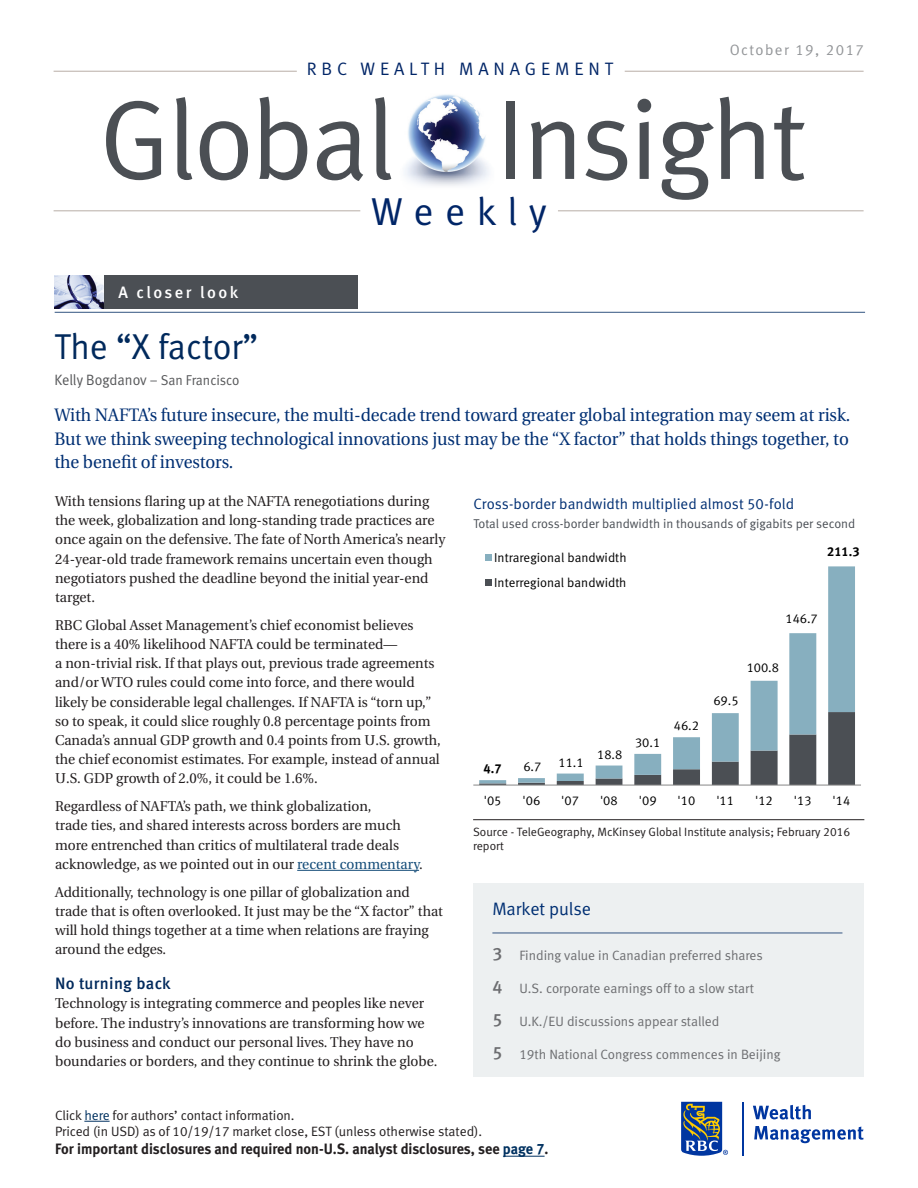
<style>
.page{position:relative;width:918px;height:1188px;background:#fff}
.page>*{position:absolute;margin:0;border:0;box-sizing:border-box;transform-origin:0 0}
.t1{font:112.5px "Meta Normal LF";letter-spacing:-.025em;color:#4b4f54}
.t2{font:39px "Meta Normal LF";letter-spacing:.3em;color:#002567}
.Title_-_Pg_1{font:36px "Meta Normal LF";color:#00295c}
.Intro_Para_-_Pg_1{font:18px/23.2px "Utopia";letter-spacing:-.005em;color:#002f73;text-align:justify;scale:.95 1}
.t3{font:18px "Meta Normal LF";letter-spacing:.27em;color:#002567}
.t4{font:18px "Meta Normal LF";letter-spacing:-.005em;color:#002f73}
.Text_Headlines{font:16.5px "Meta Medium LF";letter-spacing:.02em;color:#00295c}
.Bar_Heading_text{font:16.5px "Meta Medium LF";letter-spacing:.15em;color:#fff}
.t5{font:15px "Meta Bold LF";color:#231f20;scale:.96 1}
.Graph_Diagram_Header{font:15px "Meta Normal LF";color:#002f73}
.Author_text{font:15px "Meta Normal LF";color:#57585a;scale:.95 1}
.t6{font:15px "Meta Normal LF";letter-spacing:.1em;color:#4b4f54}
.Body_Copy{font:14.25px/19.2px "Utopia";color:#231f20}
.TOC_text_-_Pg_1{font:13.5px "Meta Normal LF";color:#6c6d70}
.t7{font:13.5px/16.2px "Meta Normal LF";letter-spacing:-.005em;color:#231f20}
.t8{font:12.9px/24.9px "Meta Normal LF";color:#000}
.t9{font:12.9px "Meta Bold LF";color:#000}
.Graph_Diagram_Subhea{font:12.75px "Meta Normal LF";color:#4a4f55}
.Disclosure_Source_w{font:12px/13.5px "Meta Normal LF";color:#231f20}
.s1{font-size:14.25px}
.s2{color:#134b78}
.s3{font-family:"Meta Medium LF";font-size:18px}
.s4{color:#003160}
</style>
<div class="page">
<svg style="left:84px;top:1121px;width:26px;height:1px"></svg>
<hr style="left:503px;top:1156px;width:42px;height:1px;background:#003160">
<hr style="left:297px;top:870px;width:122px;height:1px;background:#134b78">
<hr style="left:55px;top:312px;width:810px;height:1px;background:#325481">
<div style="left:55px;top:276px;width:303px;height:33px;background:#4b4f54"></div>
<img style="left:55px;top:276px;width:49px;height:33px">
<svg style="left:681px;top:1102px;width:47px;height:54px;background:#5c769a"></svg>
<hr style="left:743px;top:1102px;width:1px;height:54px;background:#0036a0">
<svg style="left:753px;top:1105px;width:58px;height:15px"></svg>
<svg style="left:754px;top:1126px;width:110px;height:17px"></svg>
<hr style="left:54px;top:210px;width:306px;height:1px;background:#b8ada6">
<hr style="left:558px;top:210px;width:306px;height:1px;background:#b8ada6">
<img style="left:404px;top:94px;width:85px;height:92px">
<hr style="left:54px;top:71px;width:243px;height:1px;background:#b8ada6">
<hr style="left:625px;top:71px;width:239px;height:1px;background:#b8ada6">
<hr style="left:473px;top:819px;width:391px;height:1px;background:#231f20">
<svg style="left:479px;top:783px;width:376px;height:2px"></svg>
<svg style="left:479px;top:566px;width:376px;height:217px"></svg>
<hr style="left:473px;top:785px;width:388px;height:1px;background:#868686">
<div style="left:485px;top:554px;width:6px;height:7px;background:#87afbf"></div>
<div style="left:485px;top:579px;width:6px;height:7px;background:#4b4f54"></div>
<div style="left:473px;top:883px;width:391px;height:194px;background:#edf0f1"></div>
<hr style="left:492px;top:933px;width:350px;height:1px;background:#325481">
<p class="t6" style="left:729px;top:41px;width:136px">October 19, 2017</p>
<p class="t3" style="left:307px;top:59px;width:308px">RBC WEALTH MANAGEMENT</p>
<p class="t1" style="left:99px;top:75px;width:709px">Global Insight</p>
<p class="t2" style="left:371px;top:189px;width:177px">Weekly</p>
<p class="Bar_Heading_text" style="left:118px;top:282px;width:121px">A closer look</p>
<p class="Title_-_Pg_1" style="left:55px;top:326px;width:205px">The “X factor”</p>
<p class="Author_text" style="left:55px;top:371px;width:196px">Kelly Bogdanov <span class="s1">– San Francisco</span></p>
<p class="Intro_Para_-_Pg_1" style="left:54px;top:404px;width:839px">With NAFTA’s future insecure, the multi-decade trend toward greater global integration may seem at risk.<br>But we think sweeping technological innovations just may be the “X factor” that holds things together, to the benefit of investors.</p>
<p class="Body_Copy" style="left:55px;top:492px;width:392px">With tensions flaring up at the NAFTA renegotiations during the week, globalization and long-standing trade practices are once again on the defensive. The fate of North America’s nearly 24-year-old trade framework remains uncertain even though negotiators pushed the deadline beyond the initial year-end target.</p>
<p class="Body_Copy" style="left:55px;top:616px;width:387px">RBC Global Asset Management’s chief economist believes there is a 40% likelihood NAFTA could be terminated—<br>a non-trivial risk. If that plays out, previous trade agreements and/or WTO rules could come into force, and there would likely be considerable legal challenges. If NAFTA is “torn up,” so to speak, it could slice roughly 0.8 percentage points from Canada’s annual GDP growth and 0.4 points from U.S. growth, the chief economist estimates. For example, instead of annual U.S. GDP growth of 2.0%, it could be 1.6%.</p>
<p class="Body_Copy" style="left:55px;top:797px;width:369px">Regardless of NAFTA’s path, we think globalization,<br>trade ties, and shared interests across borders are much more entrenched than critics of multilateral trade deals acknowledge, as we pointed out in our <span class="s2">recent commentary</span>.</p>
<p class="Body_Copy" style="left:55px;top:883px;width:389px">Additionally, technology is one pillar of globalization and trade that is often overlooked. It just may be the “X factor” that will hold things together at a time when relations are fraying around the edges.</p>
<p class="Text_Headlines" style="left:55px;top:974px;width:117px">No turning back</p>
<p class="Body_Copy" style="left:55px;top:994px;width:384px">Technology is integrating commerce and peoples like never before. The industry’s innovations are transforming how we do business and conduct our personal lives. They have no boundaries or borders, and they continue to shrink the globe.</p>
<p class="Graph_Diagram_Header" style="left:473px;top:495px;width:322px">Cross-border bandwidth multiplied almost 50-fold</p>
<p class="Graph_Diagram_Subhea" style="left:473px;top:517px;width:384px">Total used cross-border bandwidth in thousands of gigabits per second</p>
<p class="t8" style="left:494px;top:545px;width:134px">Intraregional bandwidth<br>Interregional bandwidth</p>
<p class="t9" style="left:484px;top:761px;width:20px">4.7</p>
<p class="t8" style="left:523px;top:754px;width:20px">6.7</p>
<p class="t8" style="left:559px;top:750px;width:27px">11.1</p>
<p class="t8" style="left:597px;top:741px;width:27px">18.8</p>
<p class="t8" style="left:635px;top:730px;width:27px">30.1</p>
<p class="t8" style="left:674px;top:713px;width:27px">46.2</p>
<p class="t9" style="left:827px;top:544px;width:34px">211.3</p>
<p class="t8" style="left:785px;top:606px;width:34px">146.7</p>
<p class="t8" style="left:713px;top:688px;width:27px">69.5</p>
<p class="t8" style="left:747px;top:655px;width:34px">100.8</p>
<p class="t8" style="left:484px;top:788px;width:19px">'05</p>
<p class="t8" style="left:523px;top:788px;width:19px">'06</p>
<p class="t8" style="left:561px;top:788px;width:19px">'07</p>
<p class="t8" style="left:600px;top:788px;width:19px">'08</p>
<p class="t8" style="left:639px;top:788px;width:19px">'09</p>
<p class="t8" style="left:678px;top:788px;width:19px">'10</p>
<p class="t8" style="left:716px;top:788px;width:19px">'11</p>
<p class="t8" style="left:755px;top:788px;width:19px">'12</p>
<p class="t8" style="left:794px;top:788px;width:19px">'13</p>
<p class="t8" style="left:833px;top:788px;width:19px">'14</p>
<p class="Disclosure_Source_w" style="left:473px;top:825px;width:379px">Source - TeleGeography, McKinsey Global Institute analysis; February 2016 report</p>
<p class="t4" style="left:492px;top:898px;width:100px">Market pulse</p>
<p class="TOC_text_-_Pg_1" style="left:492px;top:948px;width:272px"><span class="s3">3</span> Finding value in Canadian preferred shares</p>
<p class="TOC_text_-_Pg_1" style="left:492px;top:981px;width:263px"><span class="s3">4</span> U.S. corporate earnings off to a slow start</p>
<p class="TOC_text_-_Pg_1" style="left:492px;top:1014px;width:228px"><span class="s3">5</span> U.K./EU discussions appear stalled</p>
<p class="TOC_text_-_Pg_1" style="left:492px;top:1047px;width:290px"><span class="s3">5</span> 19th National Congress commences in Beijing</p>
<p class="t7" style="left:55px;top:1107px;width:429px">Click <span class="s4">here</span> for authors’ contact information.<br>Priced (in USD) as of 10/19/17 market close, EST (unless otherwise stated).</p>
<p class="t5" style="left:55px;top:1140px;width:516px">For important disclosures and required non-U.S. analyst disclosures, see <span class="s4">page 7</span>.</p>
</div>
